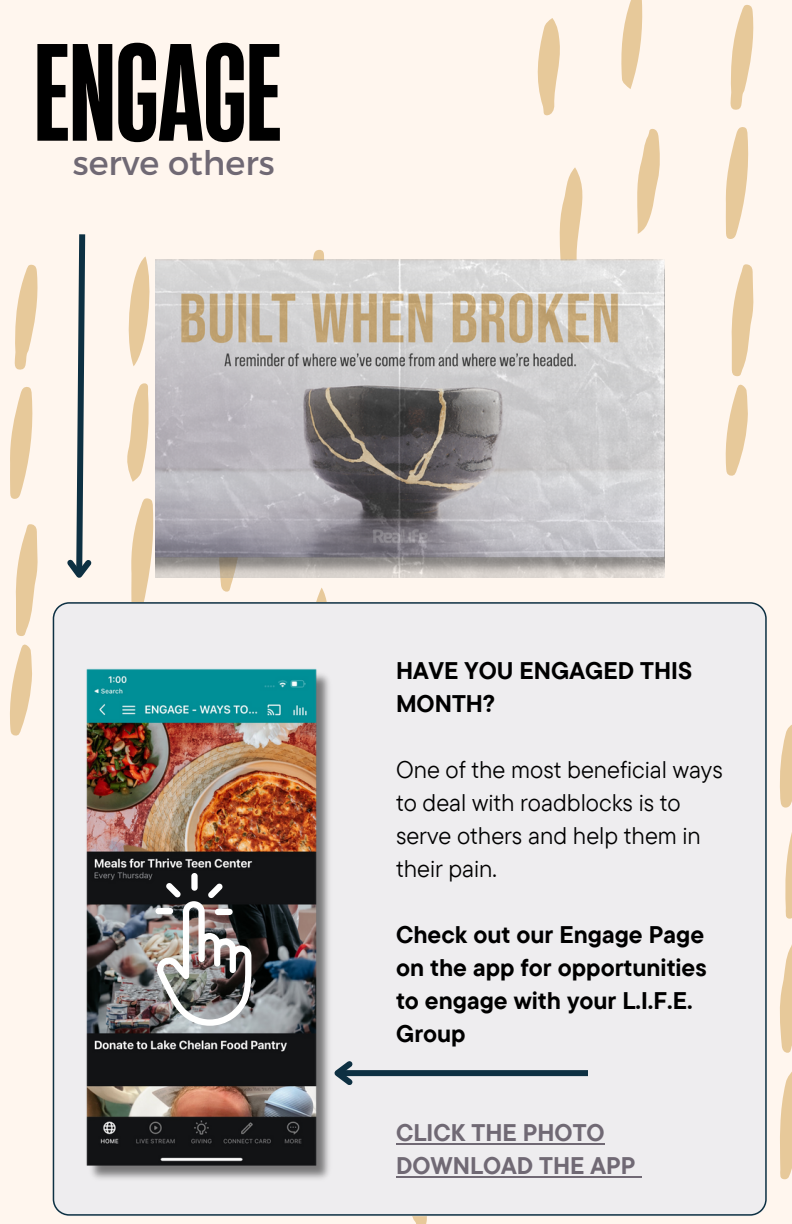
<style>
.page{position:relative;width:792px;height:1224px;background:#fff6ee}
.page>*{position:absolute;margin:0;border:0;box-sizing:border-box;transform-origin:0 0}
.t1{font:700 130px "Heading Now 36";color:#000}
.t2{font:33.8px "Montserrat";color:#706974}
.t3{font:700 24px/33px "TT Commons Pro";color:#000}
.t4{font:24px/33px "TT Commons Pro";color:#000}
.t5{font:700 24px/33px "TT Commons Pro";color:#706974}
</style>
<div class="page">
<svg style="left:557px;top:167px;width:29px;height:93px"></svg>
<svg style="left:731px;top:264px;width:23px;height:112px"></svg>
<svg style="left:725px;top:127px;width:24px;height:112px"></svg>
<svg style="left:538px;top:18px;width:22px;height:98px"></svg>
<svg style="left:730px;top:5px;width:24px;height:105px"></svg>
<svg style="left:637px;top:129px;width:23px;height:105px"></svg>
<svg style="left:664px;top:377px;width:1px;height:97px"></svg>
<svg style="left:621px;top:0;width:22px;height:89px"></svg>
<svg style="left:725px;top:384px;width:23px;height:92px"></svg>
<svg style="left:131px;top:498px;width:23px;height:104px"></svg>
<svg style="left:220px;top:578px;width:13px;height:14px"></svg>
<svg style="left:15px;top:524px;width:23px;height:112px"></svg>
<svg style="left:10px;top:387px;width:23px;height:112px"></svg>
<svg style="left:14px;top:264px;width:24px;height:106px"></svg>
<svg style="left:128px;top:256px;width:22px;height:110px"></svg>
<svg style="left:127px;top:383px;width:22px;height:99px"></svg>
<svg style="left:10px;top:644px;width:22px;height:92px"></svg>
<svg style="left:316px;top:588px;width:11px;height:14px"></svg>
<svg style="left:306px;top:250px;width:18px;height:10px"></svg>
<svg style="left:780px;top:944px;width:12px;height:109px"></svg>
<svg style="left:780px;top:1072px;width:12px;height:107px"></svg>
<svg style="left:785px;top:832px;width:7px;height:87px"></svg>
<svg style="left:412px;top:1216px;width:15px;height:8px"></svg>
<svg style="left:780px;top:724px;width:12px;height:84px"></svg>
<div style="left:53px;top:602px;width:714px;height:614px;background:#eeedef"></div>
<img style="left:155px;top:260px;width:509px;height:318px">
<svg style="left:67px;top:234px;width:25px;height:344px"></svg>
<img style="left:85px;top:656px;width:249px;height:540px">
<div style="left:155px;top:908px;width:18px;height:6px;background:#fff;border-radius:3px"></div>
<img style="left:157px;top:873px;width:94px;height:153px">
<hr style="left:396px;top:1143px;width:209px;height:1px;background:#706974">
<hr style="left:396px;top:1176px;width:240px;height:1px;background:#706974">
<div style="left:337px;top:1070px;width:251px;height:6px;background:#0d3042"></div>
<svg style="left:327px;top:1056px;width:31px;height:35px"></svg>
<p class="t1" style="left:34px;top:4px;width:249px">ENGAGE</p>
<p class="t2" style="left:73px;top:141px;width:203px">serve others</p>
<p class="t3" style="left:396px;top:654px;width:298px">HAVE YOU ENGAGED THIS<br>MONTH?</p>
<p class="t4" style="left:396px;top:753px;width:328px">One of the most beneficial ways to deal with roadblocks is to serve others and help them in their pain.</p>
<p class="t3" style="left:396px;top:918px;width:312px">Check out our Engage Page on the app for opportunities to engage with your L.I.F.E.<br>Group</p>
<p class="t5" style="left:396px;top:1116px;width:241px">CLICK THE PHOTO<br>DOWNLOAD THE APP</p>
</div>
